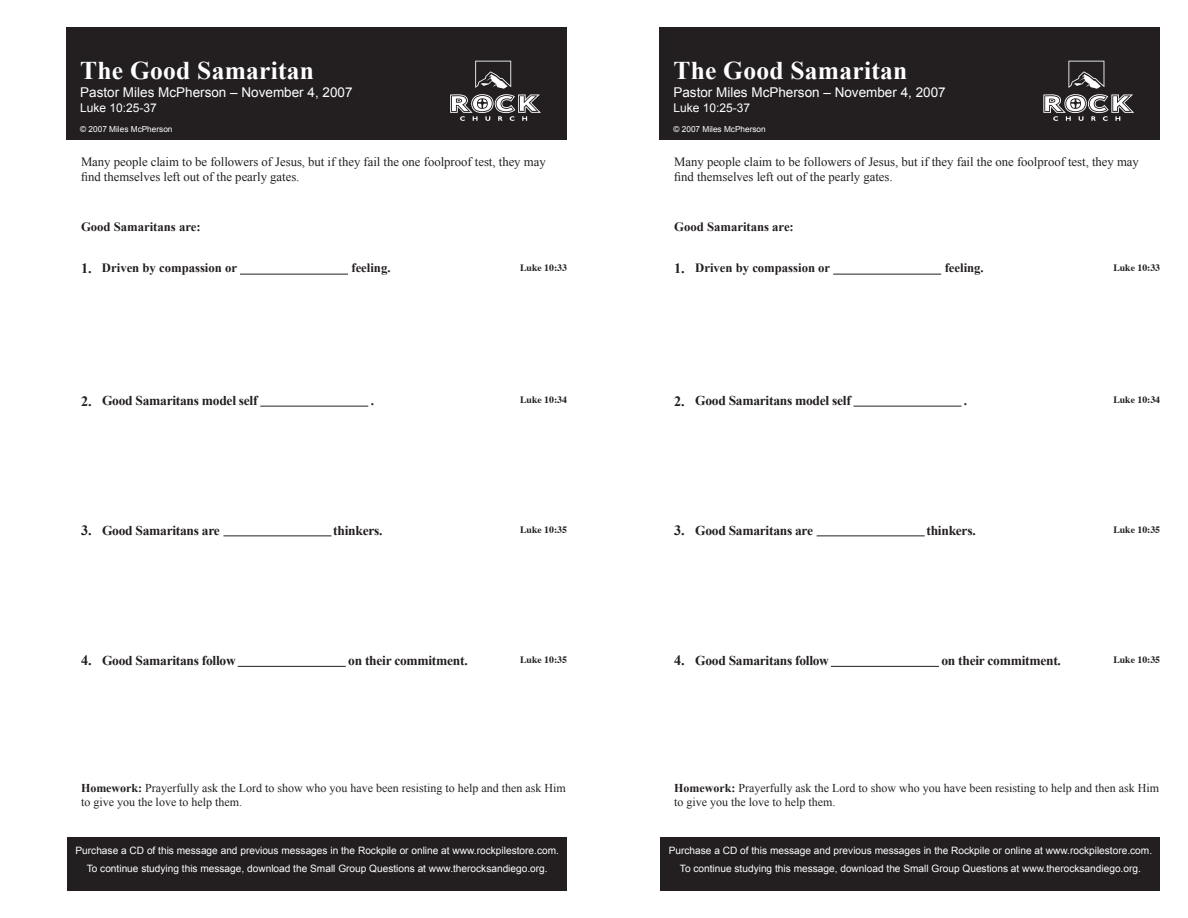
<style>
.page{position:relative;width:1188px;height:918px;background:#fff}
.page>*{position:absolute;margin:0;border:0;box-sizing:border-box;transform-origin:0 0}
.t1{font:700 25.5px "Times New Roman";letter-spacing:.01em;color:#fff}
.t2{font:700 14.25px "Times New Roman";color:#231f20}
.t3{font:700 13.5px "Times New Roman";letter-spacing:-.02em;color:#231f20}
.t4{font:13.5px "Arial";color:#fff}
.t5{font:12.75px/15px "Times New Roman";color:#231f20}
.t6{font:700 12.75px "Times New Roman";color:#231f20}
.t7{font:12px/13.5px "Times New Roman";color:#231f20}
.t8{font:12px "Arial";color:#fff}
.t9{font:10.2px/18px "Arial";color:#fff;text-align:center}
.t10{font:700 9.75px "Times";color:#231f20}
.t11{font:8.25px "Arial";color:#fff}
.s1{font-size:14.25px}
.s2{font-weight:700}
</style>
<div class="page">
<div style="left:66px;top:27px;width:501px;height:113px;background:#231f20"></div>
<svg style="left:450px;top:61px;width:91px;height:60px"></svg>
<div style="left:659px;top:27px;width:501px;height:113px;background:#231f20"></div>
<svg style="left:1043px;top:61px;width:91px;height:60px"></svg>
<div style="left:67px;top:837px;width:500px;height:54px;background:#231f20"></div>
<div style="left:661px;top:837px;width:499px;height:54px;background:#231f20"></div>
<hr style="left:260px;top:406px;width:108px;height:1px;background:#231f20">
<hr style="left:853px;top:406px;width:108px;height:1px;background:#231f20">
<hr style="left:238px;top:666px;width:108px;height:1px;background:#231f20">
<hr style="left:831px;top:666px;width:108px;height:1px;background:#231f20">
<hr style="left:224px;top:536px;width:108px;height:1px;background:#231f20">
<hr style="left:817px;top:536px;width:108px;height:1px;background:#231f20">
<hr style="left:240px;top:274px;width:108px;height:1px;background:#231f20">
<hr style="left:833px;top:274px;width:108px;height:1px;background:#231f20">
<h1 class="t1" style="left:80px;top:56px;width:235px">The Good Samaritan</h1>
<h3 class="t4" style="left:80px;top:85px;width:274px">Pastor Miles McPherson – November 4, 2007</h3>
<p class="t8" style="left:80px;top:101px;width:78px">Luke 10:25-37</p>
<h1 class="t1" style="left:673px;top:56px;width:235px">The Good Samaritan</h1>
<h3 class="t4" style="left:673px;top:85px;width:274px">Pastor Miles McPherson – November 4, 2007</h3>
<p class="t8" style="left:673px;top:101px;width:78px">Luke 10:25-37</p>
<p class="t11" style="left:80px;top:124px;width:94px">© 2007 Miles McPherson</p>
<p class="t11" style="left:673px;top:124px;width:94px">© 2007 Miles McPherson</p>
<p class="t5" style="left:81px;top:154px;width:466px">Many people claim to be followers of Jesus, but if they fail the one foolproof test, they may find themselves left out of the pearly gates.</p>
<p class="t5" style="left:674px;top:154px;width:466px">Many people claim to be followers of Jesus, but if they fail the one foolproof test, they may find themselves left out of the pearly gates.</p>
<p class="t6" style="left:81px;top:220px;width:121px">Good Samaritans are:</p>
<p class="t6" style="left:674px;top:220px;width:121px">Good Samaritans are:</p>
<p class="t6" style="left:81px;top:261px;width:158px"><span class="s1">1.</span> Driven by compassion or</p>
<p class="t6" style="left:351px;top:261px;width:41px">feeling.</p>
<p class="t10" style="left:520px;top:258px;width:48px">Luke 10:33</p>
<p class="t6" style="left:674px;top:261px;width:158px"><span class="s1">1.</span> Driven by compassion or</p>
<p class="t6" style="left:945px;top:261px;width:41px">feeling.</p>
<p class="t10" style="left:1113px;top:258px;width:48px">Luke 10:33</p>
<h3 class="t3" style="left:81px;top:393px;width:178px"><span class="s1">2.</span> Good Samaritans model self</h3>
<h3 class="t3" style="left:371px;top:393px;width:5px">.</h3>
<p class="t10" style="left:520px;top:391px;width:48px">Luke 10:34</p>
<h3 class="t3" style="left:674px;top:393px;width:178px"><span class="s1">2.</span> Good Samaritans model self</h3>
<h3 class="t3" style="left:964px;top:393px;width:5px">.</h3>
<p class="t10" style="left:1113px;top:391px;width:48px">Luke 10:34</p>
<h3 class="t3" style="left:102px;top:523px;width:119px">Good Samaritans are</h3>
<h3 class="t3" style="left:333px;top:523px;width:51px">thinkers.</h3>
<h3 class="t3" style="left:695px;top:523px;width:119px">Good Samaritans are</h3>
<h3 class="t3" style="left:926px;top:523px;width:51px">thinkers.</h3>
<h2 class="t2" style="left:81px;top:522px;width:12px">3.</h2>
<h2 class="t2" style="left:674px;top:522px;width:12px">3.</h2>
<p class="t10" style="left:520px;top:520px;width:48px">Luke 10:35</p>
<p class="t10" style="left:1113px;top:520px;width:48px">Luke 10:35</p>
<h3 class="t3" style="left:102px;top:652px;width:135px">Good Samaritans follow</h3>
<h3 class="t3" style="left:348px;top:652px;width:121px">on their commitment.</h3>
<h3 class="t3" style="left:695px;top:652px;width:135px">Good Samaritans follow</h3>
<h3 class="t3" style="left:941px;top:652px;width:121px">on their commitment.</h3>
<h2 class="t2" style="left:81px;top:652px;width:12px">4.</h2>
<h2 class="t2" style="left:674px;top:652px;width:12px">4.</h2>
<p class="t10" style="left:520px;top:650px;width:48px">Luke 10:35</p>
<p class="t10" style="left:1113px;top:650px;width:48px">Luke 10:35</p>
<p class="t7" style="left:81px;top:781px;width:486px"><span class="s2">Homework:</span> Prayerfully ask the Lord to show who you have been resisting to help and then ask Him to give you the love to help them.</p>
<p class="t7" style="left:674px;top:781px;width:486px"><span class="s2">Homework:</span> Prayerfully ask the Lord to show who you have been resisting to help and then ask Him to give you the love to help them.</p>
<p class="t9" style="left:76px;top:841px;width:485px">Purchase a CD of this message and previous messages in the Rockpile or online at www.rockpilestore.com.<br>To continue studying this message, download the Small Group Questions at www.therocksandiego.org.</p>
<p class="t9" style="left:669px;top:841px;width:485px">Purchase a CD of this message and previous messages in the Rockpile or online at www.rockpilestore.com.<br>To continue studying this message, download the Small Group Questions at www.therocksandiego.org.</p>
</div>
